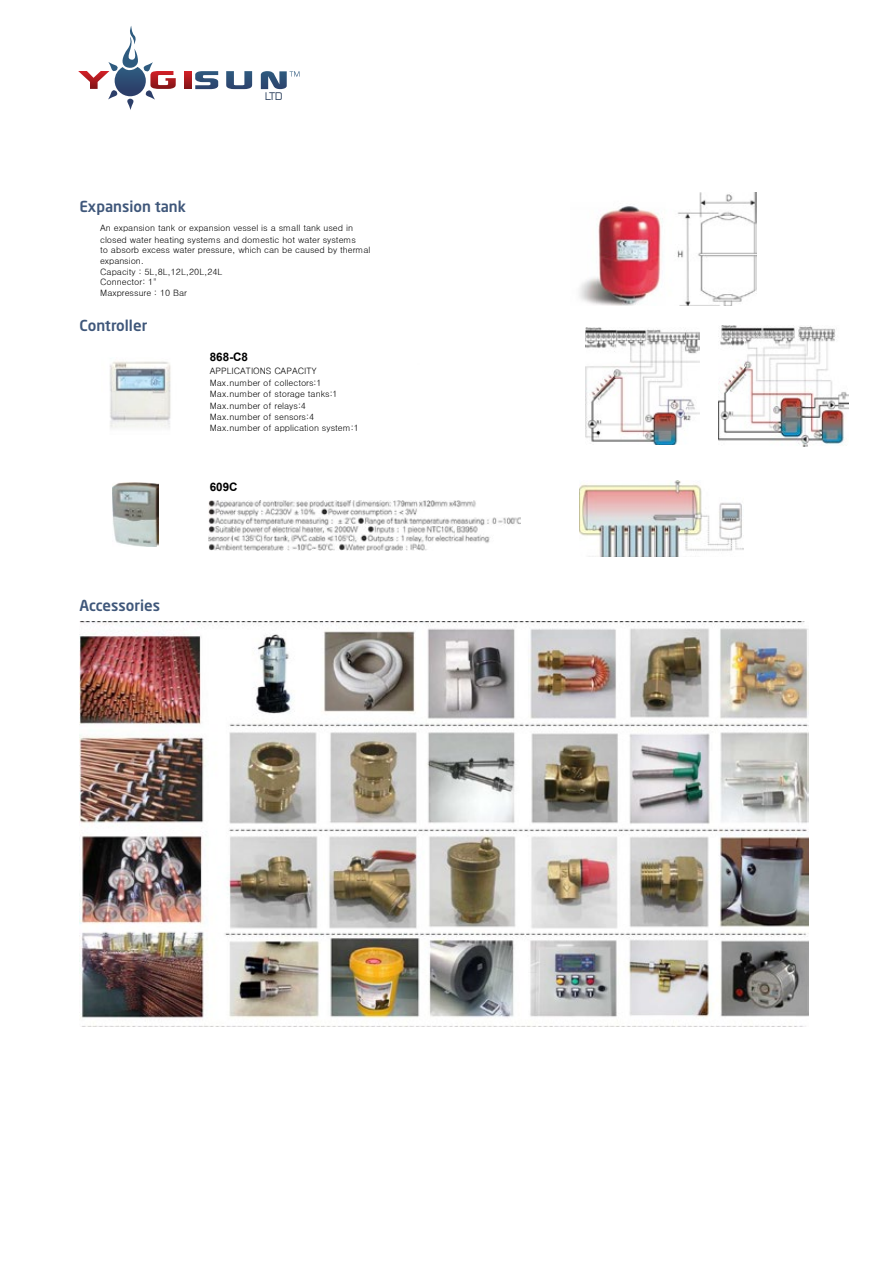
<style>
.page{position:relative;width:893px;height:1263px;background:#fff}
.page>*{position:absolute;margin:0;border:0;box-sizing:border-box;transform-origin:0 0}
.t1{font:500 15px "Neo Sans Std";color:#3f577a}
.t2{font:700 11.7px "Arial";letter-spacing:.005em;color:#000}
.t3{font:10.5px "Square 721 BT";color:#2d415d}
.t4{font:8.7px/11.4px "Dotum";color:#000}
</style>
<div class="page">
<img style="left:579px;top:192px;width:178px;height:113px">
<img style="left:109px;top:361px;width:62px;height:67px">
<img style="left:112px;top:482px;width:47px;height:64px">
<img style="left:208px;top:500px;width:312px;height:50px">
<img style="left:585px;top:327px;width:115px;height:117px">
<img style="left:718px;top:325px;width:130px;height:122px">
<img style="left:580px;top:480px;width:164px;height:77px">
<img style="left:79px;top:622px;width:730px;height:404px">
<svg style="left:184px;top:71px;width:8px;height:18px"></svg>
<svg style="left:78px;top:26px;width:98px;height:84px"></svg>
<svg style="left:195px;top:71px;width:23px;height:18px"></svg>
<svg style="left:226px;top:71px;width:26px;height:18px"></svg>
<svg style="left:261px;top:71px;width:38px;height:18px"></svg>
<h1 class="t1" style="left:79px;top:197px;width:108px">Expansion tank</h1>
<p class="t3" style="left:265px;top:89px;width:19px">LTD</p>
<p class="t4" style="left:100px;top:223px;width:272px;line-height:10.9px">An expansion tank or expansion vessel is a small tank used in closed water heating systems and domestic hot water systems<br>to absorb excess water pressure, which can be caused by thermal</p>
<p class="t4" style="left:100px;top:266px;width:124px;line-height:10.6px">Capacity 5L,8L,12L,20L,24L<br>Connector: 1"<br>Maxpressure 10 Bar</p>
<p class="t4" style="left:100px;top:255px;width:46px">expansion.</p>
<h1 class="t1" style="left:79px;top:316px;width:69px">Controller</h1>
<h1 class="t1" style="left:79px;top:596px;width:82px">Accessories</h1>
<h2 class="t2" style="left:210px;top:349px;width:40px">868-C8</h2>
<p class="t4" style="left:210px;top:365px;width:151px">APPLICATIONS CAPACITY<br>Max.number of collectors:1<br>Max.number of storage tanks:1<br>Max.number of relays:4<br>Max.number of sensors:4<br>Max.number of application system:1</p>
<h2 class="t2" style="left:210px;top:479px;width:29px">609C</h2>
</div>
